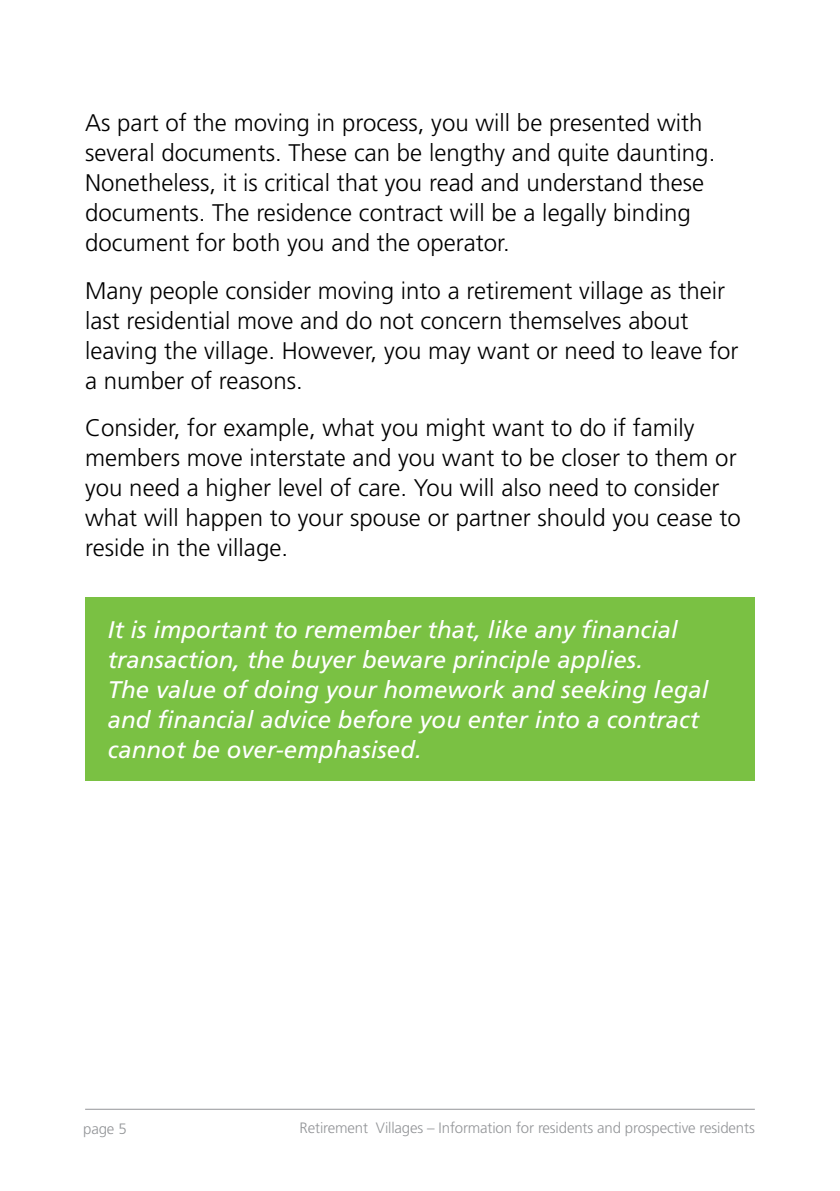
<style>
.page{position:relative;width:840px;height:1191px;background:#fff}
.page>*{position:absolute;margin:0;border:0;box-sizing:border-box;transform-origin:0 0}
.t1{font:300 24px/30px "Frutiger";color:#000}
.t2{font:italic 24px/30px "Frutiger";color:#fff}
.t3{font:300 15px "Frutiger";letter-spacing:-.01em;color:#939598}
</style>
<div class="page">
<hr style="left:85px;top:1108px;width:669px;height:1px;background:#939598">
<div style="left:85px;top:597px;width:669px;height:184px;background:#7ac143"></div>
<p class="t1" style="left:85px;top:108px;width:631px">As part of the moving in process, you will be presented with several documents. These can be lengthy and quite daunting.<br>Nonetheless, it is critical that you read and understand these documents. The residence contract will be a legally binding document for both you and the operator.</p>
<p class="t1" style="left:85px;top:275px;width:654px">Many people consider moving into a retirement village as their last residential move and do not concern themselves about leaving the village. However, you may want or need to leave for a number of reasons.</p>
<p class="t1" style="left:85px;top:412px;width:656px">Consider, for example, what you might want to do if family members move interstate and you want to be closer to them or you need a higher level of care. You will also need to consider what will happen to your spouse or partner should you cease to reside in the village.</p>
<p class="t2" style="left:108px;top:615px;width:601px">It is important to remember that, like any financial transaction, the buyer beware principle applies.<br>The value of doing your homework and seeking legal and financial advice before you enter into a contract cannot be over-emphasised.</p>
<p class="t3" style="left:83px;top:1120px;width:45px">page 5</p>
<p class="t3" style="left:299px;top:1119px;width:456px">Retirement Villages – Information for residents and prospective residents</p>
</div>
